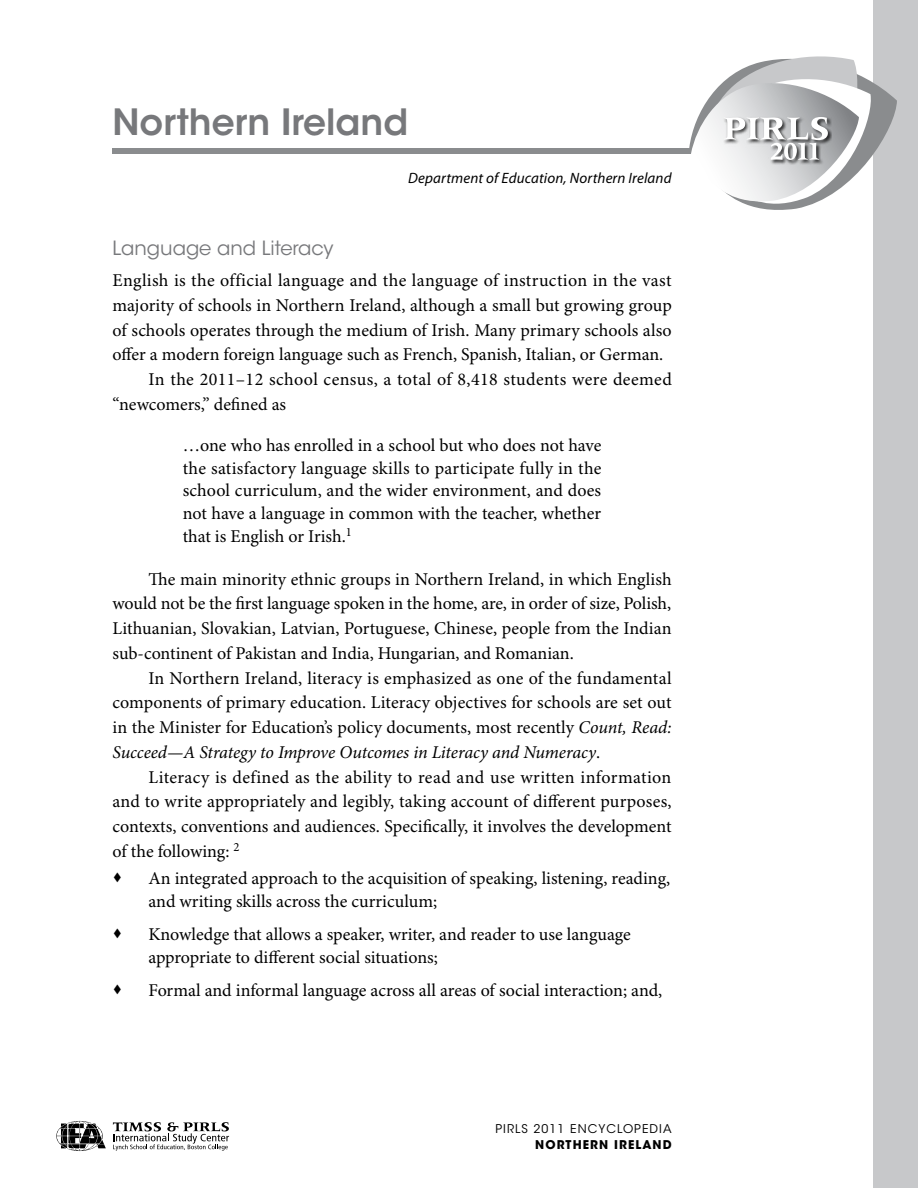
<style>
.page{position:relative;width:918px;height:1188px;background:#fff}
.page>*{position:absolute;margin:0;border:0;box-sizing:border-box;transform-origin:0 0}
.t1{font:600 36px "ITC Avant Garde Std";color:#77787b}
.t2{font:19.5px "ITC Avant Garde Std";color:#77787b}
.t3{font:18px/24.8px "Minion Pro";color:#000;text-align:justify}
.t4{font:18px "Minion Pro";letter-spacing:.02em;color:#000}
.t5{font:italic 15px "Myriad Pro";letter-spacing:.01em;color:#000}
.t6{font:12px "ITC Avant Garde Std";letter-spacing:.09em;color:#000}
.t7{font:700 12px "ITC Avant Garde Std";letter-spacing:.09em;color:#000}
.s1{font-style:italic}
</style>
<div class="page">
<svg style="left:113px;top:1122px;width:116px;height:29px"></svg>
<svg style="left:56px;top:1121px;width:50px;height:30px"></svg>
<div style="left:112px;top:148px;width:638px;height:6px;background:#8a8c8e"></div>
<div style="left:873px;top:0;width:45px;height:1188px;background:#c7c8ca"></div>
<svg style="left:689px;top:56px;width:208px;height:154px"></svg>
<h1 class="t1" style="left:112px;top:99px;width:297px">Northern Ireland</h1>
<p class="t5" style="left:408px;top:170px;width:265px">Department of Education, Northern Ireland</p>
<p class="t2" style="left:112px;top:237px;width:223px">Language and Literacy</p>
<p class="t4" style="left:112px;top:270px;width:561px">English is the official language and the language of instruction in the vast</p>
<p class="t3" style="left:112px;top:294px;width:561px">majority of schools in Northern Ireland, although a small but growing group</p>
<p class="t3" style="left:112px;top:318px;width:561px">of schools operates through the medium of Irish. Many primary schools also</p>
<p class="t3" style="left:112px;top:343px;width:552px">offer a modern foreign language such as French, Spanish, Italian, or German.</p>
<p class="t4" style="left:148px;top:369px;width:525px">In the 2011–12 school census, a total of 8,418 students were deemed</p>
<p class="t3" style="left:112px;top:393px;width:175px">“newcomers,” defined as</p>
<p class="t3" style="left:183px;top:434px;width:420px;line-height:22.8px">…one who has enrolled in a school but who does not have the satisfactory language skills to participate fully in the school curriculum, and the wider environment, and does not have a language in common with the teacher, whether that is English or Irish.<sup>1</sup></p>
<p class="t3" style="left:112px;top:567px;width:561px;text-indent:36px">The main minority ethnic groups in Northern Ireland, in which English would not be the first language spoken in the home, are, in order of size, Polish, Lithuanian, Slovakian, Latvian, Portuguese, Chinese, people from the Indian sub-continent of Pakistan and India, Hungarian, and Romanian.</p>
<p class="t3" style="left:112px;top:666px;width:561px;text-indent:36px">In Northern Ireland, literacy is emphasized as one of the fundamental components of primary education. Literacy objectives for schools are set out in the Minister for Education’s policy documents, most recently <span class="s1">Count, Read:<br>Succeed—A Strategy to Improve Outcomes in Literacy and Numeracy</span>.</p>
<p class="t3" style="left:112px;top:765px;width:561px;text-indent:36px">Literacy is defined as the ability to read and use written information and to write appropriately and legibly, taking account of different purposes, contexts, conventions and audiences. Specifically, it involves the development of the following: <sup>2</sup></p>
<p class="t3" style="left:149px;top:868px;width:523px;line-height:22.8px">An integrated approach to the acquisition of speaking, listening, reading, and writing skills across the curriculum;</p>
<p class="t3" style="left:149px;top:924px;width:484px;line-height:22.8px">Knowledge that allows a speaker, writer, and reader to use language appropriate to different social situations;</p>
<p class="t3" style="left:149px;top:979px;width:515px">Formal and informal language across all areas of social interaction; and,</p>
<p class="t6" style="left:496px;top:1121px;width:8px">pirls</p>
<p class="t6" style="left:534px;top:1121px;width:139px">2011 ENCYCLOPEDIa</p>
<p class="t7" style="left:535px;top:1137px;width:138px">NORTHERN IRELAND</p>
</div>
